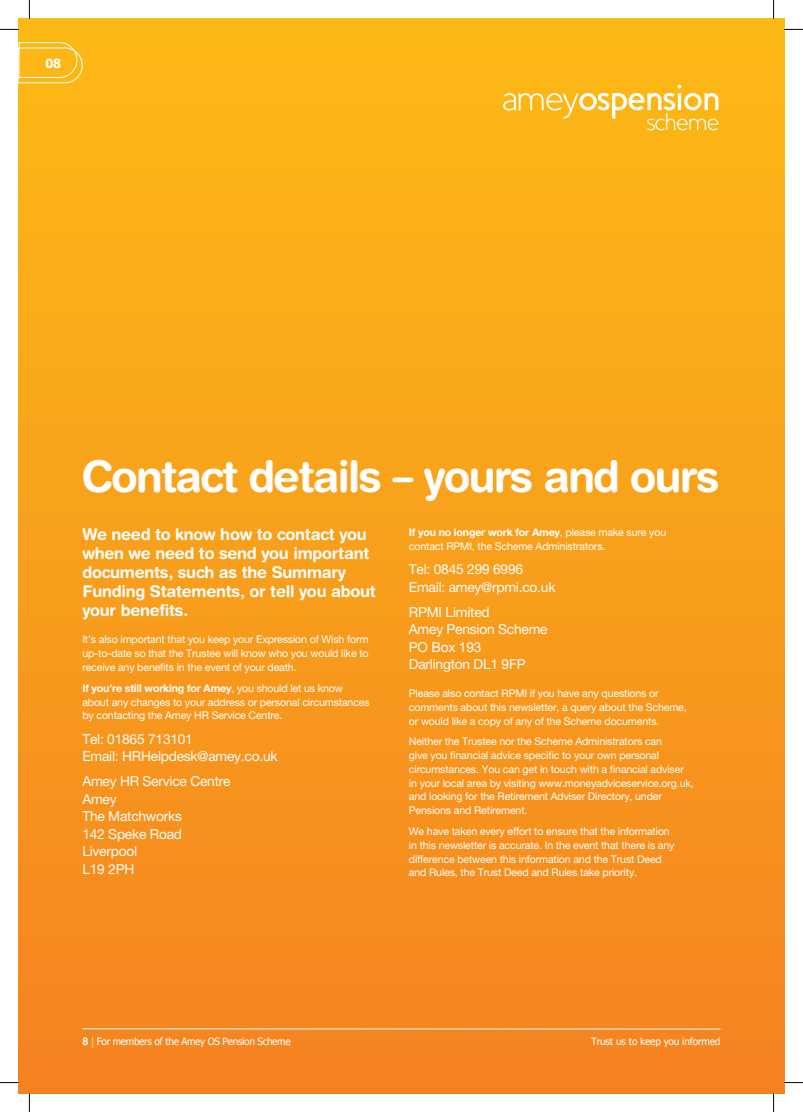
<style>
.page{position:relative;width:803px;height:1112px;background:#fff}
.page>*{position:absolute;margin:0;border:0;box-sizing:border-box;transform-origin:0 0}
.t1{font:700 43.75px "Helvetica Rounded";letter-spacing:-.04em;color:#fff}
.t2{font:700 16.25px/18.8px "Helvetica Rounded";letter-spacing:-.015em;color:#fff}
.t3{font:13.75px/17.5px "Helvetica Neue LT";letter-spacing:-.015em;color:#fff}
.t4{font:700 12.5px "Tahoma";color:#fff}
.t5{font:10.62px/13.8px "Helvetica Neue LT";letter-spacing:-.015em;color:#fff}
.t6{font:10px "Tahoma";letter-spacing:-.03em;color:#fff}
.s1{font-weight:700}
.s2{font-family:"Helvetica";font-weight:700;font-size:10.62px}
.s3{font-family:"Helvetica";font-weight:300;font-size:10.62px}
</style>
<div class="page">
<div style="left:19px;top:19px;width:765px;height:1073px;background:linear-gradient(to bottom,#fcba15,#f58321)"></div>
<svg style="left:503px;top:85px;width:215px;height:45px;background:#fbc240"></svg>
<svg style="left:19px;top:42px;width:64px;height:41px;background:#fcbe2e"></svg>
<hr style="left:83px;top:1028px;width:637px;height:1px;background:#fff">
<svg style="left:0;top:29px;width:19px;height:1px"></svg>
<svg style="left:784px;top:29px;width:19px;height:1px"></svg>
<svg style="left:0;top:1081px;width:19px;height:2px"></svg>
<svg style="left:784px;top:1081px;width:19px;height:2px"></svg>
<svg style="left:29px;top:0;width:1px;height:19px"></svg>
<svg style="left:29px;top:1092px;width:1px;height:19px"></svg>
<svg style="left:773px;top:0;width:1px;height:19px"></svg>
<svg style="left:773px;top:1092px;width:1px;height:19px"></svg>
<p class="t4" style="left:45px;top:54px;width:17px">08</p>
<p class="t1" style="left:81px;top:450px;width:640px">Contact details – yours and ours</p>
<p class="t5" style="left:409px;top:525px;width:259px"><span class="s1">If you no longer work for Amey</span>, please make sure you contact RPMI, the Scheme Administrators.</p>
<p class="t3" style="left:409px;top:560px;width:148px">Tel: 0845 299 6996<br>Email: amey@rpmi.co.uk</p>
<p class="t3" style="left:409px;top:602px;width:140px">RPMI Limited<br>Amey Pension Scheme<br>PO Box 193<br>Darlington DL1 9FP</p>
<p class="t5" style="left:409px;top:686px;width:279px">Please also contact RPMI if you have any questions or comments about this newsletter, a query about the Scheme, or would like a copy of any of the Scheme documents.</p>
<p class="t5" style="left:409px;top:734px;width:286px">Neither the Trustee nor the Scheme Administrators can<br>give you financial advice specific to your own personal circumstances. You can get in touch with a financial adviser in your local area by visiting www.moneyadviceservice.org.uk, and looking for the Retirement Adviser Directory, under Pensions and Retirement.</p>
<p class="t5" style="left:409px;top:824px;width:267px">We have taken every effort to ensure that the information in this newsletter is accurate. In the event that there is any difference between this information and the Trust Deed and Rules, the Trust Deed and Rules take priority.</p>
<p class="t2" style="left:82px;top:525px;width:295px">We need to know how to contact you when we need to send you important documents, such as the Summary<br>Funding Statements, or tell you about your benefits.</p>
<p class="t5" style="left:82px;top:632px;width:288px;text-align:justify">It’s also important that you keep your Expression of Wish form up-to-date so that the Trustee will know who you would like to receive any benefits in the event of your death.</p>
<p class="t5" style="left:82px;top:681px;width:289px"><span class="s1">If you’re still working for Amey</span>, you should let us know about any changes to your address or personal circumstances by contacting the Amey HR Service Centre.</p>
<p class="t3" style="left:82px;top:730px;width:197px">Tel: 01865 713101<br>Email: HRHelpdesk@amey.co.uk</p>
<p class="t3" style="left:82px;top:772px;width:150px">Amey HR Service Centre<br>Amey<br>The Matchworks<br>142 Speke Road<br>Liverpool<br>L19 2PH</p>
<p class="t6" style="left:83px;top:1034px;width:210px"><span class="s2">8</span> <span class="s3">|</span> For members of the Amey OS Pension Scheme</p>
<p class="t6" style="left:591px;top:1034px;width:131px">Trust us to keep you informed</p>
</div>
